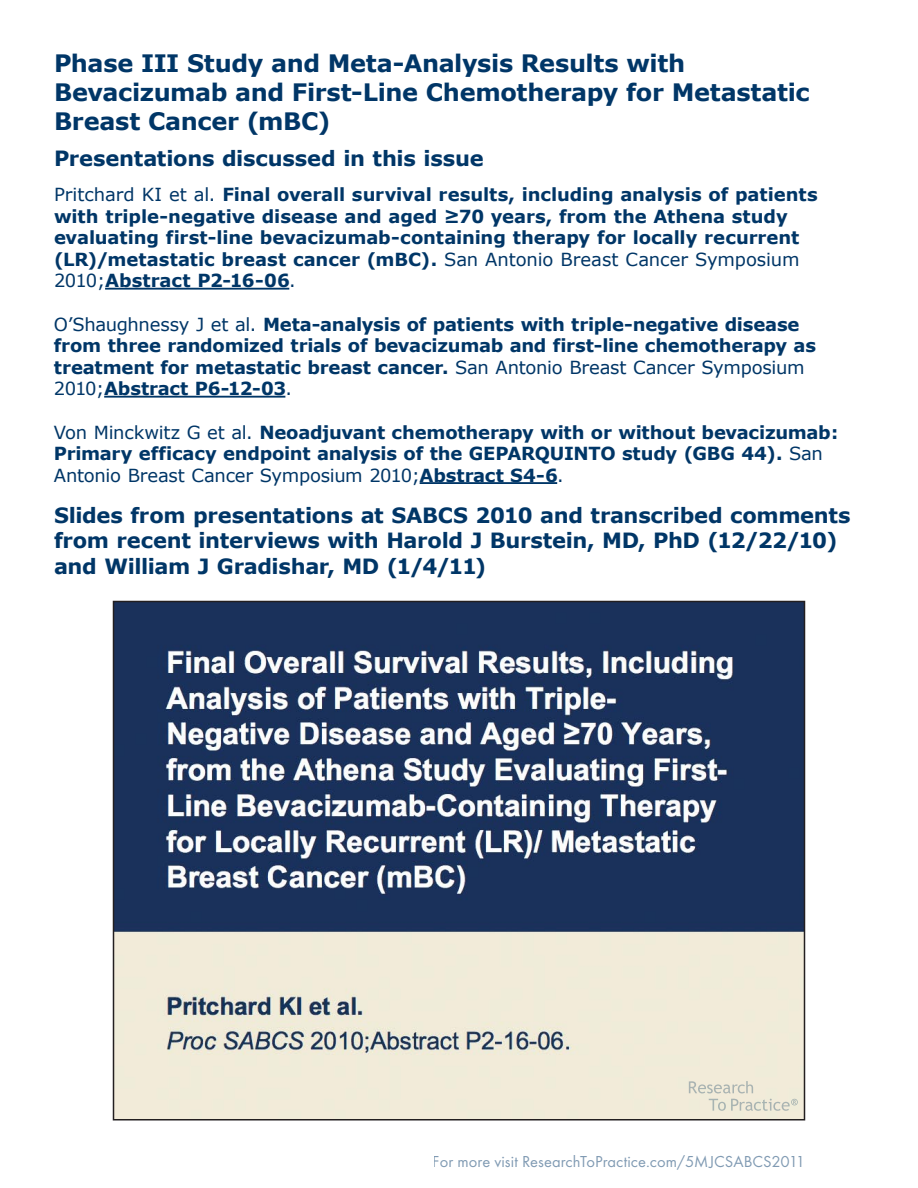
<style>
.page{position:relative;width:918px;height:1188px;background:#fff}
.page>*{position:absolute;margin:0;border:0;box-sizing:border-box;transform-origin:0 0}
.t1{font:700 24px/28.8px "Verdana";letter-spacing:-.015em;color:#003667}
.t2{font:700 21px/25.2px "Verdana";letter-spacing:-.015em;color:#003667}
.t3{font:700 18px/21.6px "Verdana";letter-spacing:-.01em;color:#003667}
.t4{font:16.5px "Futura T";letter-spacing:.005em;color:#003667}
.s1{font-weight:400}
</style>
<div class="page">
<img style="left:116px;top:604px;width:686px;height:513px">
<div style="left:113px;top:601px;width:692px;height:519px;border:2px solid #231f20"></div>
<hr style="left:105px;top:288px;width:184px;height:2px;background:#003667">
<hr style="left:104px;top:396px;width:181px;height:2px;background:#003667">
<hr style="left:420px;top:482px;width:137px;height:2px;background:#003667">
<svg style="left:689px;top:1081px;width:64px;height:12px"></svg>
<svg style="left:709px;top:1099px;width:89px;height:12px"></svg>
<h1 class="t1" style="left:54px;top:49px;width:757px">Phase III Study and Meta-Analysis Results with<br>Bevacizumab and First-Line Chemotherapy for Metastatic<br>Breast Cancer (mBC)</h1>
<p class="t2" style="left:54px;top:146px;width:431px">Presentations discussed in this issue</p>
<p class="t3" style="left:54px;top:184px;width:765px"><span class="s1">Pritchard KI et al.</span> Final overall survival results, including analysis of patients with triple-negative disease and aged ≥70 years, from the Athena study evaluating first-line bevacizumab-containing therapy for locally recurrent (LR)/metastatic breast cancer (mBC). <span class="s1">San Antonio Breast Cancer Symposium 2010;</span>Abstract P2-16-06<span class="s1">.</span></p>
<p class="t3" style="left:54px;top:313px;width:764px"><span class="s1">O’Shaughnessy J et al.</span> Meta-analysis of patients with triple-negative disease from three randomized trials of bevacizumab and first-line chemotherapy as treatment for metastatic breast cancer. <span class="s1">San Antonio Breast Cancer Symposium 2010;</span>Abstract P6-12-03<span class="s1">.</span></p>
<p class="t3" style="left:54px;top:421px;width:786px"><span class="s1">Von Minckwitz G et al.</span> Neoadjuvant chemotherapy with or without bevacizumab:<br>Primary efficacy endpoint analysis of the GEPARQUINTO study (GBG 44). <span class="s1">San<br>Antonio Breast Cancer Symposium 2010;</span>Abstract S4-6<span class="s1">.</span></p>
<p class="t2" style="left:54px;top:503px;width:798px">Slides from presentations at SABCS 2010 and transcribed comments from recent interviews with Harold J Burstein, MD, PhD (12/22/10) and William J Gradishar, MD (1/4/11)</p>
<p class="t4" style="left:433px;top:1152px;width:374px">For more visit ResearchToPractice.com/5MJCSABCS2011</p>
</div>
